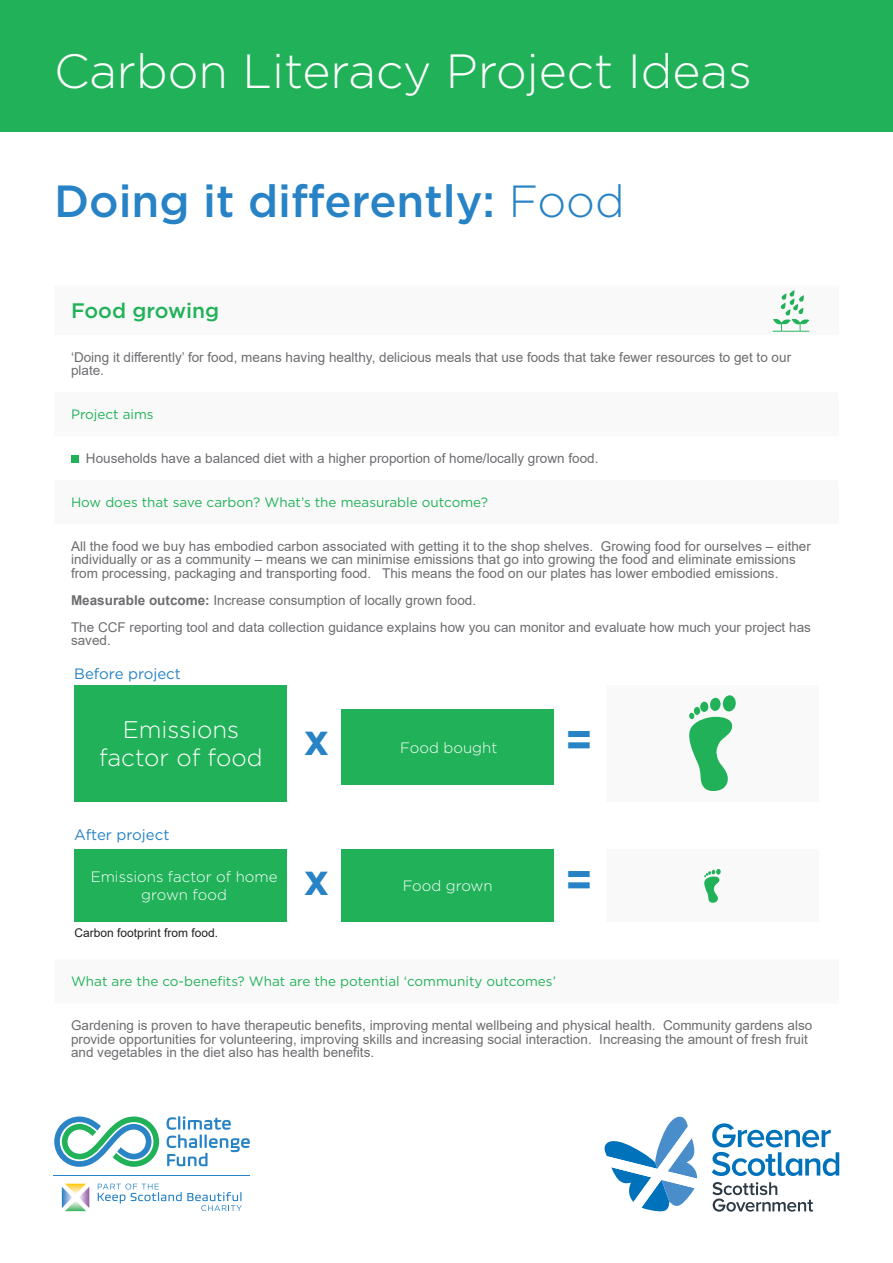
<style>
.page{position:relative;width:893px;height:1263px;background:#fff}
.page>*{position:absolute;margin:0;border:0;box-sizing:border-box;transform-origin:0 0}
.t1{font:300 48px "Gotham";color:#fff}
.t2{font:500 45px "Gotham";color:#2783c5}
.t3{font:700 43.5px "Gotham";color:#2783c5}
.t4{font:300 24px/28.8px "Gotham";color:#fff;text-align:center}
.t5{font:500 21px "Gotham";color:#21b259}
.t6{font:300 15px/18px "Gotham";color:#fff;text-align:center}
.t7{font:15px "Gotham";color:#2783c5}
.t8{font:13.5px/13.5px "Arial";color:#6c6d70}
.t9{font:13.5px "Gotham";color:#21b259}
.t10{font:12px "Arial";color:#231f20}
.s1{font-weight:300}
.s2{font-weight:700}
</style>
<div class="page">
<div style="left:0;top:0;width:893px;height:132px;background:#21b259"></div>
<svg style="left:712px;top:1182px;width:101px;height:29px"></svg>
<svg style="left:712px;top:1123px;width:127px;height:53px"></svg>
<svg style="left:605px;top:1117px;width:92px;height:95px"></svg>
<svg style="left:167px;top:1116px;width:83px;height:50px"></svg>
<hr style="left:54px;top:1175px;width:196px;height:1px;background:#2783c5">
<svg style="left:62px;top:1184px;width:27px;height:27px"></svg>
<svg style="left:98px;top:1183px;width:144px;height:28px"></svg>
<svg style="left:54px;top:1116px;width:105px;height:51px"></svg>
<div style="left:71px;top:456px;width:7px;height:7px;background:#21b259"></div>
<div style="left:606px;top:685px;width:213px;height:117px;background:#f9f9f9"></div>
<div style="left:606px;top:849px;width:213px;height:73px;background:#f9f9f9"></div>
<svg style="left:689px;top:695px;width:47px;height:96px"></svg>
<svg style="left:704px;top:869px;width:17px;height:34px"></svg>
<div style="left:341px;top:710px;width:213px;height:75px;background:#21b259"></div>
<div style="left:341px;top:849px;width:213px;height:73px;background:#21b259"></div>
<div style="left:75px;top:685px;width:212px;height:117px;background:#21b259"></div>
<div style="left:75px;top:849px;width:212px;height:73px;background:#21b259"></div>
<svg style="left:773px;top:290px;width:36px;height:42px"></svg>
<h1 class="t1" style="left:54px;top:44px;width:699px">Carbon Literacy Project Ideas</h1>
<h2 class="t2" style="left:54px;top:176px;width:572px">Doing it differently: <span class="s1">Food</span></h2>
<h3 class="t5" style="left:71px;top:299px;width:150px">Food growing</h3>
<p class="t8" style="left:71px;top:350px;width:722px">‘Doing it differently’ for food, means having healthy, delicious meals that use foods that take fewer resources to get to our plate.</p>
<p class="t9" style="left:71px;top:407px;width:84px">Project aims</p>
<p class="t8" style="left:86px;top:452px;width:514px">Households have a balanced diet with a higher proportion of home/locally grown food.</p>
<p class="t9" style="left:71px;top:495px;width:418px">How does that save carbon? What’s the measurable outcome?</p>
<p class="t8" style="left:71px;top:539px;width:741px">All the food we buy has embodied carbon associated with getting it to the shop shelves. Growing food for ourselves – either individually or as a community – means we can minimise emissions that go into growing the food and eliminate emissions from processing, packaging and transporting food. This means the food on our plates has lower embodied emissions.</p>
<p class="t8" style="left:71px;top:587px;width:741px;line-height:27px"><span class="s2">Measurable outcome:</span> Increase consumption of locally grown food.<br>The CCF reporting tool and data collection guidance explains how you can monitor and evaluate how much your project has</p>
<p class="t8" style="left:71px;top:634px;width:41px">saved.</p>
<p class="t7" style="left:74px;top:665px;width:108px">Before project</p>
<h3 class="t4" style="left:99px;top:714px;width:165px">Emissions factor of food</h3>
<p class="t7" style="left:74px;top:826px;width:97px">After project</p>
<p class="t6" style="left:91px;top:868px;width:188px">Emissions factor of home grown food</p>
<p class="t10" style="left:75px;top:924px;width:145px">Carbon footprint from food.</p>
<h3 class="t3" style="left:304px;top:711px;width:27px">x</h3>
<h3 class="t3" style="left:304px;top:851px;width:27px">x</h3>
<p class="t6" style="left:400px;top:738px;width:99px">Food bought</p>
<p class="t6" style="left:403px;top:876px;width:92px">Food grown</p>
<h3 class="t3" style="left:565px;top:711px;width:29px">=</h3>
<h3 class="t3" style="left:565px;top:851px;width:29px">=</h3>
<p class="t9" style="left:71px;top:974px;width:486px">What are the co-benefits? What are the potential ‘community outcomes’</p>
<p class="t8" style="left:71px;top:1019px;width:743px">Gardening is proven to have therapeutic benefits, improving mental wellbeing and physical health. Community gardens also provide opportunities for volunteering, improving skills and increasing social interaction. Increasing the amount of fresh fruit and vegetables in the diet also has health benefits.</p>
</div>
